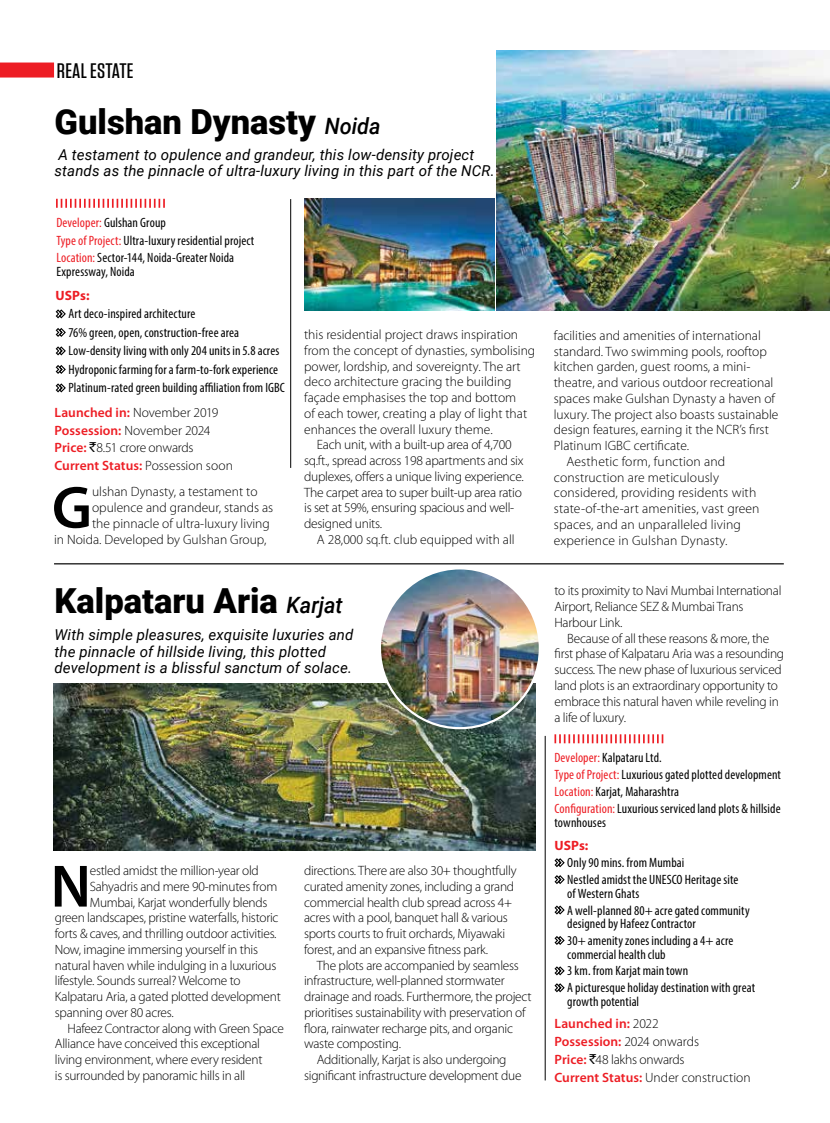
<style>
.page{position:relative;width:830px;height:1123px;background:#fff}
.page>*{position:absolute;margin:0;border:0;box-sizing:border-box;transform-origin:0 0}
.t1{font:600 60.3px "Myriad Pro";color:#000}
.t2{font:900 34.5px "Roboto";color:#000}
.t3{font:500 21px "Tungsten";letter-spacing:.005em;color:#000;scale:1.11 1}
.t4{font:italic 15px/16.5px "Roboto";letter-spacing:.01em;color:#000}
.t5{font:300 13.5px/15.8px "Myriad Pro";letter-spacing:-.02em;color:#000}
.t6{font:condensed 13.5px/17px "Myriad Pro";letter-spacing:.005em;color:#000}
.t7{font:300 13.5px "Myriad Pro";color:#000}
.t8{font:300 13.5px "Myriad Pro";letter-spacing:.01em;color:#000}
.t9{font:700 13.5px "Myriad Pro";color:#ed1d24}
.s1{font-weight:500;font-style:italic;font-size:22.5px}
.s2{color:#ed1d24}
.s3{font-weight:600;color:#ed1d24}
.s4{font-family:"Rupee Foradian";font-weight:400}
.s5{font-weight:600;font-stretch:normal;color:#ed1d24}
.s6{font-weight:300;font-stretch:normal}
</style>
<div class="page">
<hr style="left:54px;top:563px;width:729px;height:1px;background:#000">
<div style="left:0;top:63px;width:54px;height:15px;background:#ed1d24"></div>
<img style="left:496px;top:50px;width:333px;height:260px">
<hr style="left:290px;top:199px;width:1px;height:269px;background:#000">
<svg style="left:56px;top:309px;width:10px;height:9px"></svg>
<svg style="left:56px;top:328px;width:10px;height:9px"></svg>
<svg style="left:56px;top:346px;width:10px;height:9px"></svg>
<svg style="left:56px;top:365px;width:10px;height:9px"></svg>
<svg style="left:56px;top:383px;width:10px;height:9px"></svg>
<svg style="left:56px;top:199px;width:109px;height:9px"></svg>
<img style="left:304px;top:199px;width:190px;height:111px">
<svg style="left:554px;top:858px;width:10px;height:9px"></svg>
<svg style="left:554px;top:875px;width:10px;height:9px"></svg>
<svg style="left:554px;top:905px;width:10px;height:9px"></svg>
<svg style="left:554px;top:936px;width:10px;height:9px"></svg>
<svg style="left:554px;top:966px;width:10px;height:9px"></svg>
<svg style="left:554px;top:983px;width:10px;height:9px"></svg>
<svg style="left:554px;top:734px;width:109px;height:9px"></svg>
<img style="left:53px;top:684px;width:482px;height:167px">
<img style="left:380px;top:568px;width:159px;height:160px;border-radius:79px">
<hr style="left:544px;top:736px;width:1px;height:344px;background:#000">
<h3 class="t3" style="left:57px;top:59px;width:71px">REAL ESTATE</h3>
<h2 class="t2" style="left:54px;top:97px;width:327px">Gulshan Dynasty <span class="s1">Noida</span></h2>
<p class="t4" style="left:54px;top:146px;width:441px">A testament to opulence and grandeur, this low-density project stands as the pinnacle of ultra-luxury living in this part of the NCR.</p>
<p class="t6" style="left:56px;top:213px;width:199px;line-height:17.7px"><span class="s2">Developer:</span> Gulshan Group<br><span class="s2">Type of Project:</span> Ultra-luxury residential project<br><span class="s2">Location:</span> Sector-144, Noida-Greater Noida</p>
<p class="t6" style="left:56px;top:263px;width:80px">Expressway, Noida</p>
<p class="t9" style="left:56px;top:286px;width:35px">USPs:</p>
<p class="t6" style="left:68px;top:304px;width:218px;line-height:18.5px">Art deco-inspired architecture<br>76% green, open, construction-free area Low-density living with only 204 units in 5.8 acres Hydroponic farming for a farm-to-fork experience Platinum-rated green building affiliation from IGBC</p>
<p class="t5" style="left:54px;top:403px;width:180px;line-height:17.7px"><span class="s3">Launched in:</span> November 2019<br><span class="s3">Possession:</span> November 2024<br><span class="s3">Price:</span> <span class="s4">`</span>8.51 crore onwards<br><span class="s3">Current Status:</span> Possession soon</p>
<h1 class="t1" style="left:52px;top:474px;width:42px">G</h1>
<p class="t7" style="left:92px;top:484px;width:167px">ulshan Dynasty, a testament to</p>
<p class="t7" style="left:92px;top:499px;width:183px">opulence and grandeur, stands as</p>
<p class="t7" style="left:92px;top:515px;width:179px">the pinnacle of ultra-luxury living</p>
<p class="t7" style="left:54px;top:531px;width:214px">in Noida. Developed by Gulshan Group,</p>
<p class="t7" style="left:304px;top:326px;width:215px">this residential project draws inspiration</p>
<p class="t7" style="left:304px;top:342px;width:232px">from the concept of dynasties, symbolising</p>
<p class="t7" style="left:304px;top:358px;width:218px">power, lordship, and sovereignty. The art</p>
<p class="t7" style="left:304px;top:374px;width:209px">deco architecture gracing the building</p>
<p class="t7" style="left:304px;top:389px;width:213px">façade emphasises the top and bottom</p>
<p class="t7" style="left:304px;top:405px;width:224px">of each tower, creating a play of light that</p>
<p class="t7" style="left:304px;top:421px;width:190px">enhances the overall luxury theme.</p>
<p class="t5" style="left:317px;top:437px;width:196px">Each unit, with a built-up area of 4,700</p>
<p class="t5" style="left:304px;top:452px;width:221px">sq.ft., spread across 198 apartments and six</p>
<p class="t5" style="left:304px;top:468px;width:221px">duplexes, offers a unique living experience.</p>
<p class="t5" style="left:304px;top:484px;width:219px">The carpet area to super built-up area ratio</p>
<p class="t5" style="left:304px;top:500px;width:211px">is set at 59%, ensuring spacious and well-</p>
<p class="t5" style="left:304px;top:515px;width:79px">designed units.</p>
<p class="t7" style="left:317px;top:531px;width:199px">A 28,000 sq.ft. club equipped with all</p>
<h2 class="t2" style="left:54px;top:576px;width:289px">Kalpataru Aria <span class="s1">Karjat</span></h2>
<p class="t4" style="left:54px;top:626px;width:300px">With simple pleasures, exquisite luxuries and the pinnacle of hillside living, this plotted development is a blissful sanctum of solace.</p>
<h1 class="t1" style="left:51px;top:853px;width:42px">N</h1>
<p class="t5" style="left:90px;top:862px;width:170px">estled amidst the million-year old</p>
<p class="t5" style="left:90px;top:878px;width:189px">Sahyadris and mere 90-minutes from</p>
<p class="t5" style="left:90px;top:894px;width:179px">Mumbai, Karjat wonderfully blends</p>
<p class="t5" style="left:55px;top:909px;width:225px">green landscapes, pristine waterfalls, historic</p>
<p class="t5" style="left:55px;top:925px;width:223px">forts &amp; caves, and thrilling outdoor activities.</p>
<p class="t5" style="left:55px;top:941px;width:205px">Now, imagine immersing yourself in this</p>
<p class="t5" style="left:55px;top:957px;width:223px">natural haven while indulging in a luxurious</p>
<p class="t5" style="left:55px;top:972px;width:187px">lifestyle. Sounds surreal? Welcome to</p>
<p class="t5" style="left:55px;top:988px;width:227px">Kalpataru Aria, a gated plotted development</p>
<p class="t5" style="left:55px;top:1004px;width:120px">spanning over 80 acres.</p>
<p class="t5" style="left:68px;top:1020px;width:218px">Hafeez Contractor along with Green Space</p>
<p class="t5" style="left:55px;top:1035px;width:207px">Alliance have conceived this exceptional</p>
<p class="t5" style="left:55px;top:1051px;width:209px">living environment, where every resident</p>
<p class="t5" style="left:55px;top:1067px;width:192px">is surrounded by panoramic hills in all</p>
<p class="t5" style="left:304px;top:862px;width:214px">directions. There are also 30+ thoughtfully curated amenity zones, including a grand commercial health club spread across 4+ acres with a pool, banquet hall &amp; various sports courts to fruit orchards, Miyawaki forest, and an expansive fitness park.</p>
<p class="t5" style="left:317px;top:957px;width:203px">The plots are accompanied by seamless</p>
<p class="t5" style="left:304px;top:972px;width:202px">infrastructure, well-planned stormwater</p>
<p class="t5" style="left:304px;top:988px;width:229px">drainage and roads. Furthermore, the project</p>
<p class="t5" style="left:304px;top:1004px;width:223px">prioritises sustainability with preservation of</p>
<p class="t5" style="left:304px;top:1020px;width:210px">flora, rainwater recharge pits, and organic</p>
<p class="t5" style="left:304px;top:1035px;width:98px">waste composting.</p>
<p class="t5" style="left:317px;top:1051px;width:191px">Additionally, Karjat is also undergoing</p>
<p class="t5" style="left:304px;top:1067px;width:219px">significant infrastructure development due</p>
<p class="t7" style="left:553px;top:327px;width:208px">facilities and amenities of international</p>
<p class="t7" style="left:553px;top:343px;width:214px">standard. Two swimming pools, rooftop</p>
<p class="t7" style="left:553px;top:359px;width:198px">kitchen garden, guest rooms, a mini-</p>
<p class="t7" style="left:553px;top:374px;width:221px">theatre, and various outdoor recreational</p>
<p class="t7" style="left:553px;top:390px;width:223px">spaces make Gulshan Dynasty a haven of</p>
<p class="t7" style="left:553px;top:406px;width:226px">luxury. The project also boasts sustainable</p>
<p class="t7" style="left:553px;top:422px;width:216px">design features, earning it the NCR’s first</p>
<p class="t7" style="left:553px;top:437px;width:137px">Platinum IGBC certificate.</p>
<p class="t8" style="left:566px;top:453px;width:160px">Aesthetic form, function and</p>
<p class="t8" style="left:553px;top:469px;width:167px">construction are meticulously</p>
<p class="t8" style="left:553px;top:485px;width:204px">considered, providing residents with</p>
<p class="t8" style="left:553px;top:500px;width:207px">state-of-the-art amenities, vast green</p>
<p class="t8" style="left:553px;top:516px;width:188px">spaces, and an unparalleled living</p>
<p class="t8" style="left:553px;top:532px;width:175px">experience in Gulshan Dynasty.</p>
<p class="t5" style="left:554px;top:583px;width:228px">to its proximity to Navi Mumbai International<br>Airport, Reliance SEZ &amp; Mumbai Trans<br>Harbour Link.</p>
<p class="t5" style="left:554px;top:630px;width:231px;text-indent:13px">Because of all these reasons &amp; more, the first phase of Kalpataru Aria was a resounding success. The new phase of luxurious serviced land plots is an extraordinary opportunity to embrace this natural haven while reveling in a life of luxury.</p>
<p class="t6" style="left:554px;top:749px;width:228px"><span class="s2">Developer:</span> Kalpataru Ltd.<br><span class="s2">Type of Project:</span> Luxurious gated plotted development <span class="s2">Location:</span> Karjat, Maharashtra<br><span class="s2">Configuration:</span> Luxurious serviced land plots &amp; hillside</p>
<p class="t6" style="left:554px;top:813px;width:53px">townhouses</p>
<p class="t9" style="left:554px;top:837px;width:35px">USPs:</p>
<p class="t6" style="left:567px;top:854px;width:173px">Only 90 mins. from Mumbai<br>Nestled amidst the UNESCO Heritage site</p>
<p class="t6" style="left:567px;top:884px;width:184px">of Western Ghats<br>A well-planned 80+ acre gated community</p>
<p class="t6" style="left:567px;top:915px;width:168px">designed by Hafeez Contractor<br>30+ amenity zones including a 4+ acre</p>
<p class="t6" style="left:567px;top:945px;width:189px">commercial health club<br>3 km. from Karjat main town<br>A picturesque holiday destination with great</p>
<p class="t6" style="left:554px;top:990px;width:106px;line-height:22.5px;text-align:center">growth potential<br><span class="s5">Launched in:</span> <span class="s6">2022</span></p>
<p class="t5" style="left:554px;top:1032px;width:198px;line-height:17.7px"><span class="s3">Possession:</span> 2024 onwards<br><span class="s3">Price:</span> <span class="s4">`</span>48 lakhs onwards<br><span class="s3">Current Status:</span> Under construction</p>
</div>
